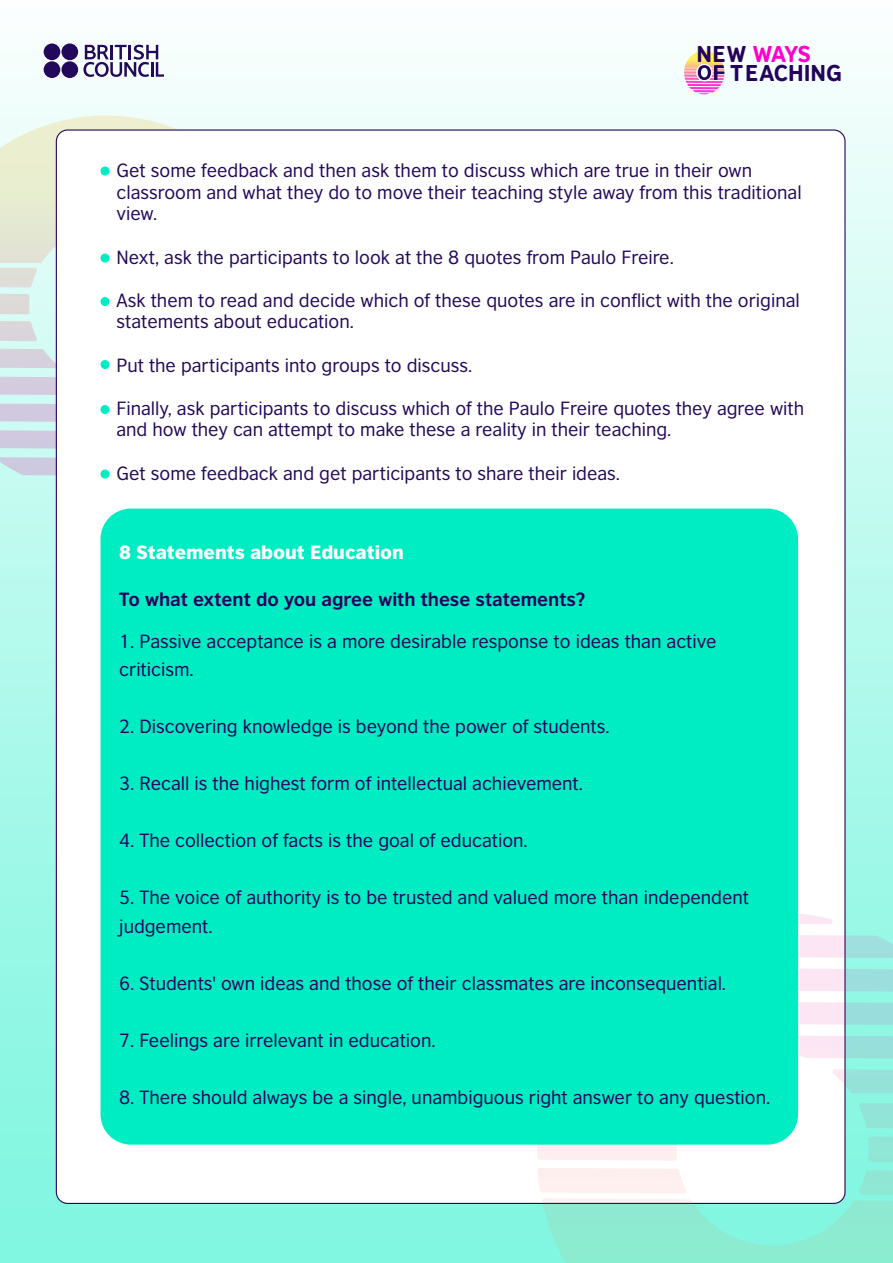
<style>
.page{position:relative;width:893px;height:1263px;background:#fff}
.page>*{position:absolute;margin:0;border:0;box-sizing:border-box;transform-origin:0 0}
.t1{font:21.6px/18.5px "British Council Sans Headline";color:#24025b}
.t2{font:18px/21.6px "British Council Sans";color:#23085a}
.t3{font:18px/28.5px "British Council Sans";color:#23025c}
.t4{font:700 18px "British Council Sans";color:#23025c}
.t5{font:900 18px "British Council Sans";color:#fff}
.s1{color:#f0c}
</style>
<div class="page">
<div style="left:0;top:0;width:893px;height:1263px;background:linear-gradient(to bottom,#f8fefd,#79f6de)"></div>
<svg style="left:0;top:430px;width:56px;height:20px"></svg>
<svg style="left:0;top:457px;width:56px;height:19px"></svg>
<svg style="left:0;top:116px;width:295px;height:254px;background:#e0e9dd"></svg>
<svg style="left:0;top:403px;width:56px;height:20px"></svg>
<svg style="left:0;top:376px;width:56px;height:20px"></svg>
<svg style="left:83px;top:45px;width:81px;height:32px"></svg>
<div style="left:44px;top:61px;width:16px;height:17px;background:#23095a;border-radius:50%"></div>
<div style="left:61px;top:61px;width:17px;height:17px;background:#23095a;border-radius:50%"></div>
<div style="left:44px;top:43px;width:16px;height:17px;background:#23095a;border-radius:50%"></div>
<div style="left:61px;top:43px;width:17px;height:17px;background:#23095a;border-radius:50%"></div>
<div style="left:56px;top:130px;width:789px;height:1073px;background:#fff;border-radius:11px"></div>
<svg style="left:798px;top:967px;width:95px;height:25px;background:#c9e2e7"></svg>
<svg style="left:833px;top:1069px;width:60px;height:25px"></svg>
<svg style="left:798px;top:934px;width:95px;height:24px;background:#cae2e8"></svg>
<svg style="left:537px;top:1101px;width:356px;height:162px"></svg>
<svg style="left:798px;top:1000px;width:95px;height:25px;background:#c7e2e7"></svg>
<svg style="left:798px;top:1034px;width:95px;height:25px;background:#c6e2e6"></svg>
<svg style="left:798px;top:912px;width:35px;height:12px"></svg>
<svg style="left:684px;top:51px;width:40px;height:43px"></svg>
<div style="left:100px;top:167px;width:10px;height:9px;background:#00edc3;border-radius:50%"></div>
<div style="left:100px;top:254px;width:10px;height:9px;background:#00edc3;border-radius:50%"></div>
<div style="left:100px;top:360px;width:10px;height:9px;background:#00edc3;border-radius:50%"></div>
<div style="left:100px;top:405px;width:10px;height:9px;background:#00edc3;border-radius:50%"></div>
<div style="left:100px;top:470px;width:10px;height:9px;background:#00edc3;border-radius:50%"></div>
<div style="left:100px;top:297px;width:10px;height:9px;background:#00edc3;border-radius:50%"></div>
<div style="left:101px;top:509px;width:697px;height:636px;background:#00edc3;border-radius:30px"></div>
<p class="t1" style="left:730px;top:44px;width:113px;text-indent:-34px">NEW <span class="s1">WAYS<br></span>TEACHING</p>
<p class="t2" style="left:116px;top:158px;width:687px">Get some feedback and then ask them to discuss which are true in their own classroom and what they do to move their teaching style away from this traditional view.</p>
<p class="t2" style="left:116px;top:244px;width:559px">Next, ask the participants to look at the 8 quotes from Paulo Freire.</p>
<p class="t2" style="left:116px;top:288px;width:685px">Ask them to read and decide which of these quotes are in conflict with the original statements about education.</p>
<p class="t2" style="left:116px;top:352px;width:357px">Put the participants into groups to discuss.</p>
<p class="t2" style="left:116px;top:396px;width:689px">Finally, ask participants to discuss which of the Paulo Freire quotes they agree with and how they can attempt to make these a reality in their teaching.</p>
<p class="t2" style="left:116px;top:460px;width:505px">Get some feedback and get participants to share their ideas.</p>
<p class="t5" style="left:119px;top:536px;width:286px">8 Statements about Education</p>
<p class="t4" style="left:119px;top:584px;width:468px">To what extent do you agree with these statements?</p>
<p class="t3" style="left:119px;top:625px;width:599px">1. Passive acceptance is a more desirable response to ideas than active criticism.</p>
<p class="t3" style="left:119px;top:711px;width:492px">2. Discovering knowledge is beyond the power of students.</p>
<p class="t3" style="left:119px;top:768px;width:465px">3. Recall is the highest form of intellectual achievement.</p>
<p class="t3" style="left:119px;top:825px;width:410px">4. The collection of facts is the goal of education.</p>
<p class="t3" style="left:119px;top:882px;width:631px">5. The voice of authority is to be trusted and valued more than independent judgement.</p>
<p class="t3" style="left:119px;top:967px;width:608px">6. Students' own ideas and those of their classmates are inconsequential.</p>
<p class="t3" style="left:119px;top:1024px;width:318px">7. Feelings are irrelevant in education.</p>
<p class="t3" style="left:119px;top:1081px;width:652px">8. There should always be a single, unambiguous right answer to any question.</p>
</div>
